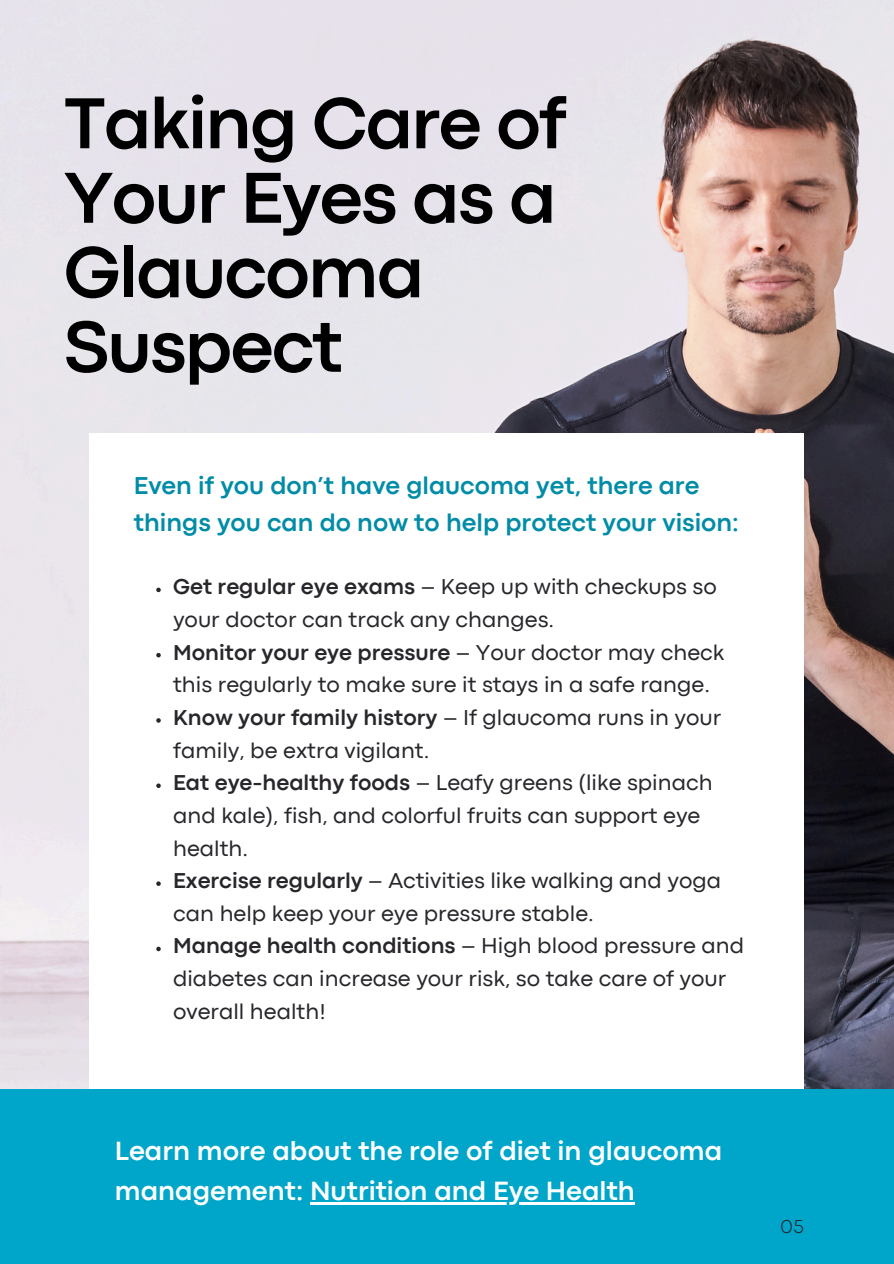
<style>
.page{position:relative;width:894px;height:1264px;background:#fff}
.page>*{position:absolute;margin:0;border:0;box-sizing:border-box;transform-origin:0 0}
.t1{font:700 75.15px/74.4px "Codec Pro";letter-spacing:-.025em;color:#000}
.t2{font:700 27.6px/40.5px "Codec Pro";color:#fff}
.t3{font:700 25.5px/37.2px "Codec Pro";color:#008ca7}
.t4{font:22.5px/32.7px "Codec Pro";color:#28262b}
.t5{font:300 19.5px "Codec Pro";color:#28262b}
.s1{font-weight:700}
</style>
<div class="page">
<img style="left:0;top:0;width:893px;height:1089px">
<div style="left:89px;top:433px;width:714px;height:752px;background:#fff"></div>
<div style="left:0;top:1089px;width:893px;height:174px;background:#00a6c9"></div>
<svg style="left:156px;top:587px;width:5px;height:5px"></svg>
<svg style="left:156px;top:653px;width:5px;height:4px"></svg>
<svg style="left:156px;top:718px;width:5px;height:4px"></svg>
<svg style="left:156px;top:783px;width:5px;height:5px"></svg>
<svg style="left:156px;top:881px;width:5px;height:4px"></svg>
<svg style="left:156px;top:946px;width:5px;height:5px"></svg>
<hr style="left:310px;top:1202px;width:324px;height:2px;background:#fff">
<p class="t1" style="left:64px;top:92px;width:504px">Taking Care of<br>Your Eyes as a<br>Glaucoma<br>Suspect</p>
<p class="t3" style="left:134px;top:468px;width:606px">Even if you don’t have glaucoma yet, there are things you can do now to help protect your vision:</p>
<p class="t4" style="left:173px;top:572px;width:545px"><span class="s1">Get regular eye exams</span> – Keep up with checkups so your doctor can track any changes.</p>
<p class="t4" style="left:173px;top:637px;width:552px"><span class="s1">Monitor your eye pressure</span> – Your doctor may check this regularly to make sure it stays in a safe range.</p>
<h2 class="t4" style="left:173px;top:702px;width:549px"><span class="s1">Know your family history</span> – If glaucoma runs in your family, be extra vigilant.</h2>
<p class="t4" style="left:173px;top:768px;width:541px"><span class="s1">Eat eye-healthy foods</span> – Leafy greens (like spinach and kale), fish, and colorful fruits can support eye health.</p>
<p class="t4" style="left:173px;top:866px;width:549px"><span class="s1">Exercise regularly</span> – Activities like walking and yoga can help keep your eye pressure stable.</p>
<p class="t4" style="left:173px;top:931px;width:572px"><span class="s1">Manage health conditions</span> – High blood pressure and diabetes can increase your risk, so take care of your overall health!</p>
<p class="t2" style="left:115px;top:1132px;width:608px">Learn more about the role of diet in glaucoma management: Nutrition and Eye Health</p>
<h2 class="t5" style="left:780px;top:1219px;width:25px">05</h2>
</div>
